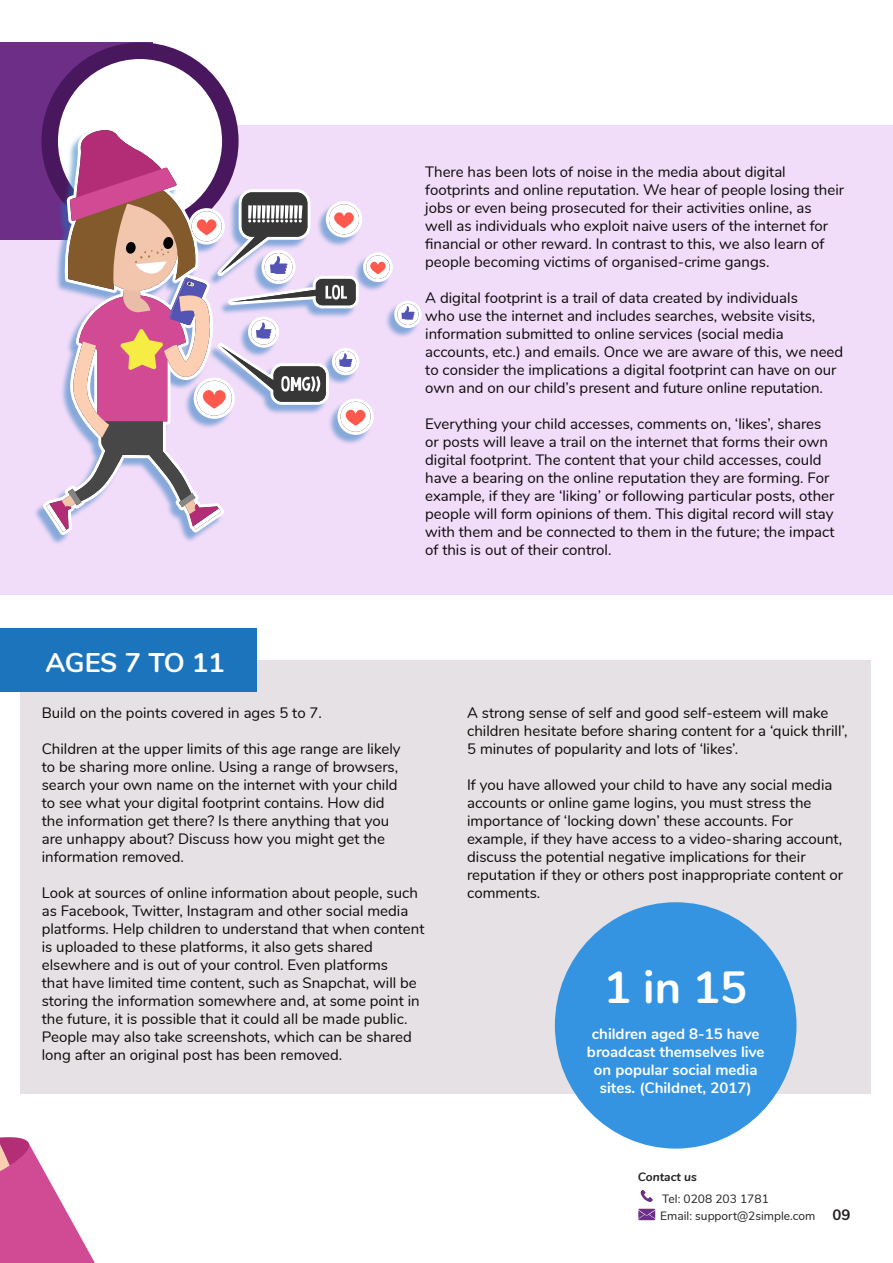
<style>
.page{position:relative;width:893px;height:1263px;background:#fff}
.page>*{position:absolute;margin:0;border:0;box-sizing:border-box;transform-origin:0 0}
.t1{font:700 45px "Nunito";color:#fff}
.t2{font:700 27px "Nunito";letter-spacing:-.01em;color:#fff}
.t3{font:15px/18px "Nunito";color:#0c0806}
.t4{font:700 15px/18px "Nunito";color:#fff;text-align:center}
.t5{font:700 15px "Nunito";color:#231f20}
.t6{font:12px "Nunito";color:#231f20}
.t7{font:italic 700 12px "Nunito";color:#231f20}
</style>
<div class="page">
<div style="left:21px;top:660px;width:850px;height:433px;background:#e5e1e5"></div>
<div style="left:0;top:125px;width:893px;height:469px;background:#f1dcf9"></div>
<div style="left:0;top:43px;width:152px;height:197px;background:#6d2e88"></div>
<div style="left:50px;top:51px;width:180px;height:180px;background:#fff;border-radius:50%"></div>
<div style="left:41px;top:43px;width:198px;height:197px;border:16px solid #49175e;border-radius:50%"></div>
<div style="left:0;top:628px;width:256px;height:64px;background:#1c75bc"></div>
<div style="left:555px;top:902px;width:241px;height:246px;background:#3494e1;border-radius:50%"></div>
<div style="left:33px;top:129px;width:387px;height:416px;background:#1c75bc;opacity:.5"></div>
<svg style="left:43px;top:127px;width:181px;height:408px"></svg>
<svg style="left:46px;top:129px;width:376px;height:403px"></svg>
<svg style="left:640px;top:1189px;width:13px;height:13px"></svg>
<svg style="left:638px;top:1208px;width:18px;height:12px"></svg>
<svg style="left:0;top:858px;width:254px;height:405px"></svg>
<p class="t3" style="left:425px;top:162px;width:420px">There has been lots of noise in the media about digital footprints and online reputation. We hear of people losing their jobs or even being prosecuted for their activities online, as<br>well as individuals who exploit naive users of the internet for financial or other reward. In contrast to this, we also learn of people becoming victims of organised-crime gangs.</p>
<p class="t3" style="left:425px;top:288px;width:419px">A digital footprint is a trail of data created by individuals<br>who use the internet and includes searches, website visits, information submitted to online services (social media accounts, etc.) and emails. Once we are aware of this, we need to consider the implications a digital footprint can have on our own and on our child’s present and future online reputation.</p>
<p class="t3" style="left:425px;top:414px;width:411px">Everything your child accesses, comments on, ‘likes’, shares or posts will leave a trail on the internet that forms their own digital footprint. The content that your child accesses, could have a bearing on the online reputation they are forming. For example, if they are ‘liking’ or following particular posts, other people will form opinions of them. This digital record will stay with them and be connected to them in the future; the impact of this is out of their control.</p>
<p class="t2" style="left:45px;top:642px;width:181px">AGES 7 TO 11</p>
<p class="t3" style="left:42px;top:703px;width:282px">Build on the points covered in ages 5 to 7.</p>
<p class="t3" style="left:42px;top:739px;width:360px">Children at the upper limits of this age range are likely to be sharing more online. Using a range of browsers, search your own name on the internet with your child to see what your digital footprint contains. How did the information get there? Is there anything that you are unhappy about? Discuss how you might get the information removed.</p>
<p class="t3" style="left:42px;top:883px;width:384px">Look at sources of online information about people, such as Facebook, Twitter, Instagram and other social media platforms. Help children to understand that when content is uploaded to these platforms, it also gets shared elsewhere and is out of your control. Even platforms<br>that have limited time content, such as Snapchat, will be storing the information somewhere and, at some point in the future, it is possible that it could all be made public.<br>People may also take screenshots, which can be shared long after an original post has been removed.</p>
<p class="t3" style="left:467px;top:703px;width:382px">A strong sense of self and good self-esteem will make children hesitate before sharing content for a ‘quick thrill’,<br>5 minutes of popularity and lots of ‘likes’.</p>
<p class="t3" style="left:467px;top:775px;width:377px">If you have allowed your child to have any social media accounts or online game logins, you must stress the importance of ‘locking down’ these accounts. For example, if they have access to a video-sharing account, discuss the potential negative implications for their reputation if they or others post inappropriate content or comments.</p>
<p class="t1" style="left:604px;top:954px;width:145px">1 in 15</p>
<p class="t4" style="left:587px;top:1024px;width:179px">children aged 8-15 have broadcast themselves live on popular social media sites. (Childnet, 2017)</p>
<p class="t7" style="left:638px;top:1168px;width:61px">Contact us</p>
<p class="t6" style="left:660px;top:1207px;width:157px">Email: support@2simple.com</p>
<p class="t5" style="left:832px;top:1204px;width:19px">09</p>
<p class="t6" style="left:662px;top:1189px;width:108px">Tel: 0208 203 1781</p>
</div>
